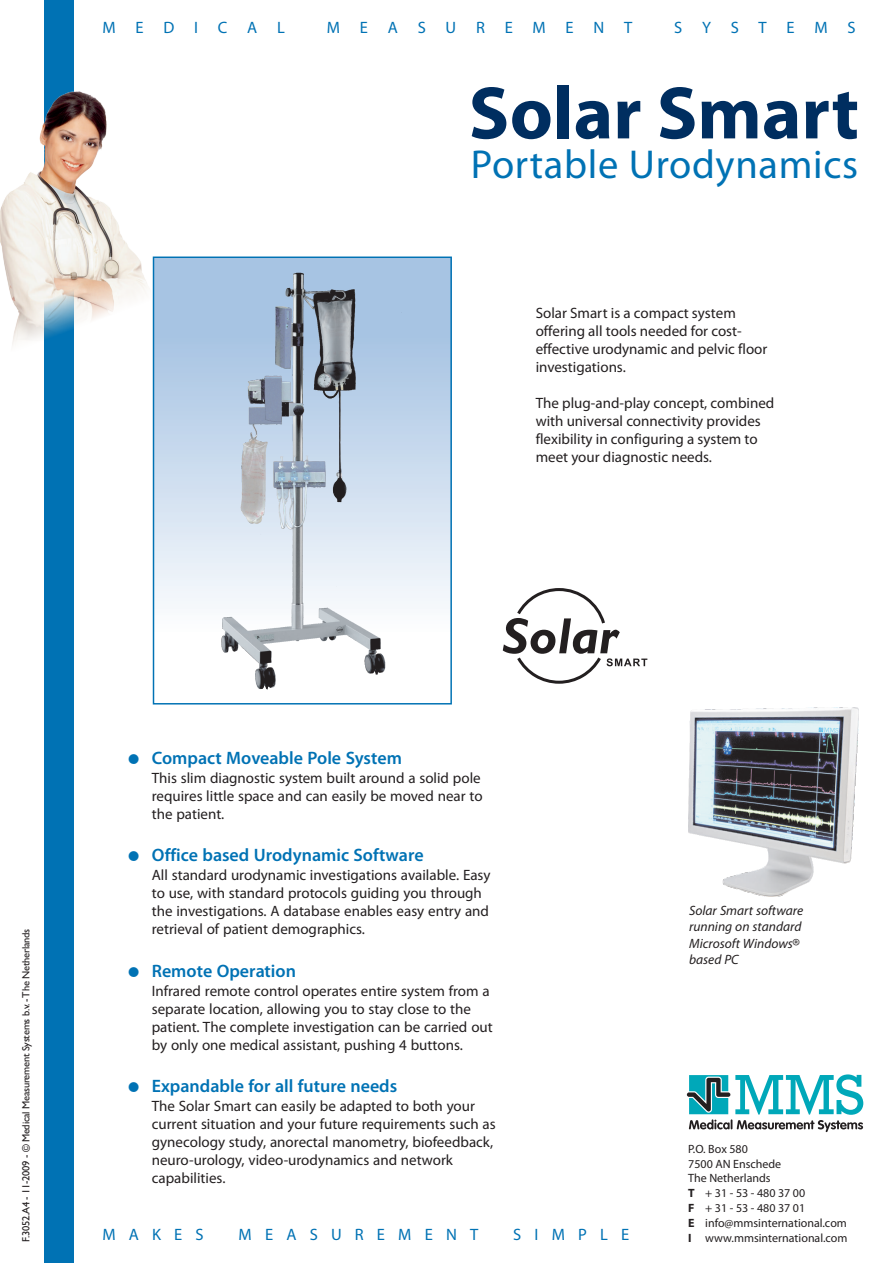
<style>
.page{position:relative;width:893px;height:1263px;background:#fff}
.page>*{position:absolute;margin:0;border:0;box-sizing:border-box;transform-origin:0 0}
.t1{font:700 75px "Myriad Pro";color:#002e60}
.t2{font:40.5px "Myriad Pro";letter-spacing:.015em;color:#0072b4}
.t3{font:600 18px "Myriad Pro";color:#0072b4}
.t4{font:16.5px "Myriad Pro";letter-spacing:1.2em;color:#0072b4}
.t5{font:16.5px "Myriad Pro";letter-spacing:.8em;color:#0072b4}
.t6{font:15px/18px "Myriad Pro";color:#231f20}
.t7{font:italic 13.5px/16.2px "Myriad Pro";color:#231f20}
.t8{font:12px/14.7px "Myriad Pro";color:#231f20}
.t9{font:10.5px "Gill Sans";letter-spacing:-.02em;color:#231f20}
.s1{font-weight:700}
</style>
<div class="page">
<img style="left:689px;top:708px;width:169px;height:188px">
<svg style="left:503px;top:588px;width:144px;height:96px"></svg>
<div style="left:44px;top:0;width:29px;height:1263px;background:#0072b4"></div>
<svg style="left:687px;top:1074px;width:176px;height:58px"></svg>
<div style="left:153px;top:257px;width:298px;height:447px;background:linear-gradient(to bottom,#99badf,#fff)"></div>
<img style="left:200px;top:258px;width:213px;height:444px">
<div style="left:153px;top:256px;width:299px;height:448px;border:1px solid #0072b4"></div>
<img style="left:0;top:91px;width:147px;height:261px">
<p class="t4" style="left:103px;top:20px;width:184px">MEDICAL</p>
<p class="t4" style="left:327px;top:20px;width:307px">MEASUREMENT</p>
<p class="t4" style="left:674px;top:20px;width:183px">SYSTEMS</p>
<h1 class="t1" style="left:469px;top:82px;width:392px">Solar Smart</h1>
<h2 class="t2" style="left:471px;top:148px;width:389px">Portable Urodynamics</h2>
<p class="t6" style="left:536px;top:305px;width:233px">Solar Smart is a compact system offering all tools needed for cost&shy;effective urodynamic and pelvic floor investigations.</p>
<p class="t6" style="left:536px;top:395px;width:240px">The plug-and-play concept, combined with universal connectivity provides flexibility in configuring a system to meet your diagnostic needs.</p>
<p class="t9" style="left:22px;top:1241px;width:314px;rotate:-90deg">F.3052.A4 - 11-2009 - © Medical Measurement Systems b.v.-The Netherlands</p>
<p class="t3" style="left:152px;top:751px;width:252px">Compact Moveable Pole System</p>
<p class="t6" style="left:152px;top:770px;width:332px">This slim diagnostic system built around a solid pole requires little space and can easily be moved near to the patient.</p>
<p class="t3" style="left:152px;top:848px;width:273px">Office based Urodynamic Software</p>
<p class="t6" style="left:152px;top:867px;width:340px">All standard urodynamic investigations available. Easy to use, with standard protocols guiding you through the investigations. A database enables easy entry and retrieval of patient demographics.</p>
<p class="t3" style="left:152px;top:963px;width:146px">Remote Operation</p>
<p class="t6" style="left:152px;top:983px;width:343px">Infrared remote control operates entire system from a separate location, allowing you to stay close to the patient. The complete investigation can be carried out by only one medical assistant, pushing 4 buttons.</p>
<p class="t3" style="left:152px;top:1079px;width:247px">Expandable for all future needs</p>
<p class="t6" style="left:152px;top:1098px;width:345px">The Solar Smart can easily be adapted to both your current situation and your future requirements such as gynecology study, anorectal manometry, biofeedback, neuro-urology, video-urodynamics and network capabilities.</p>
<p class="t4" style="left:103px;top:1228px;width:103px">MAKES</p>
<p class="t5" style="left:239px;top:1228px;width:241px">MEASUREMENT</p>
<p class="t4" style="left:513px;top:1228px;width:117px">SIMPLE</p>
<p class="t7" style="left:689px;top:903px;width:116px">Solar Smart software running on standard<br>Microsoft Windows based PC</p>
<p class="t8" style="left:688px;top:1143px;width:161px">P.O. Box 580<br>7500 AN Enschede<br>The Netherlands<br><span class="s1">T</span> + 31 - 53 - 480 37 00<br><span class="s1">F</span> + 31 - 53 - 480 37 01<br><span class="s1">E</span> info@mmsinternational.com<br><span class="s1">I</span> www.mmsinternational.com</p>
</div>
